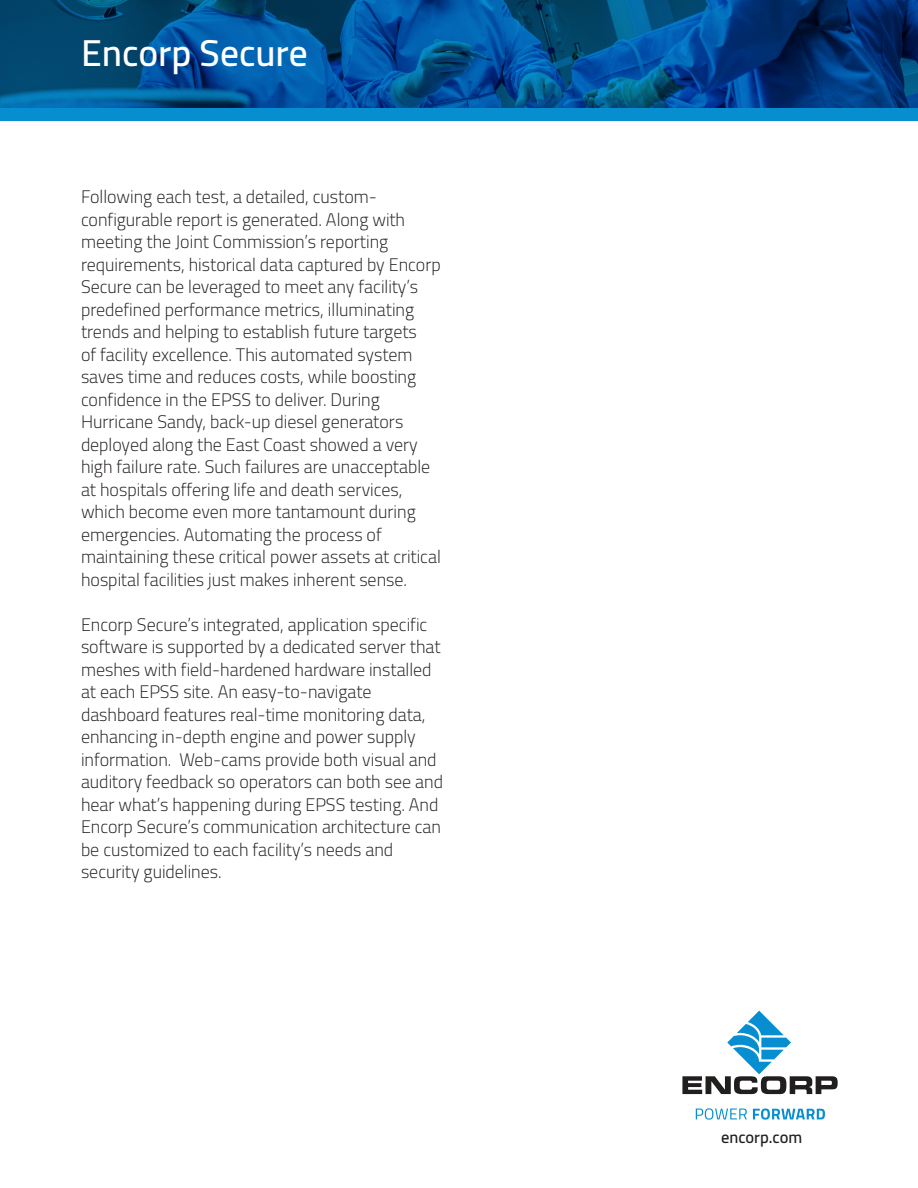
<style>
.page{position:relative;width:918px;height:1188px;background:#fff}
.page>*{position:absolute;margin:0;border:0;box-sizing:border-box;transform-origin:0 0}
.t1{font:600 37.5px "Cairo";color:#fff}
.t2{font:300 18px/22.5px "Cairo";color:#231f20}
.t3{font:600 16.5px "Cairo";color:#231f20}
</style>
<div class="page">
<svg style="left:696px;top:1108px;width:129px;height:12px"></svg>
<svg style="left:682px;top:1011px;width:156px;height:83px"></svg>
<svg style="left:0;top:0;width:918px;height:121px;background:#025290"></svg>
<p class="t1" style="left:81px;top:21px;width:228px">Encorp Secure</p>
<p class="t2" style="left:81px;top:185px;width:361px">Following each test, a detailed, custom&shy;configurable report is generated. Along with meeting the Joint Commission’s reporting requirements, historical data captured by Encorp Secure can be leveraged to meet any facility’s predefined performance metrics, illuminating trends and helping to establish future targets<br>of facility excellence. This automated system saves time and reduces costs, while boosting confidence in the EPSS to deliver. During Hurricane Sandy, back-up diesel generators deployed along the East Coast showed a very high failure rate. Such failures are unacceptable at hospitals offering life and death services, which become even more tantamount during emergencies. Automating the process of maintaining these critical power assets at critical hospital facilities just makes inherent sense.</p>
<p class="t2" style="left:81px;top:613px;width:364px">Encorp Secure’s integrated, application specific software is supported by a dedicated server that meshes with field-hardened hardware installed at each EPSS site. An easy-to-navigate dashboard features real-time monitoring data, enhancing in-depth engine and power supply information. Web-cams provide both visual and auditory feedback so operators can both see and hear what’s happening during EPSS testing. And Encorp Secure’s communication architecture can be customized to each facility’s needs and security guidelines.</p>
<p class="t3" style="left:721px;top:1123px;width:83px">encorp.com</p>
</div>
